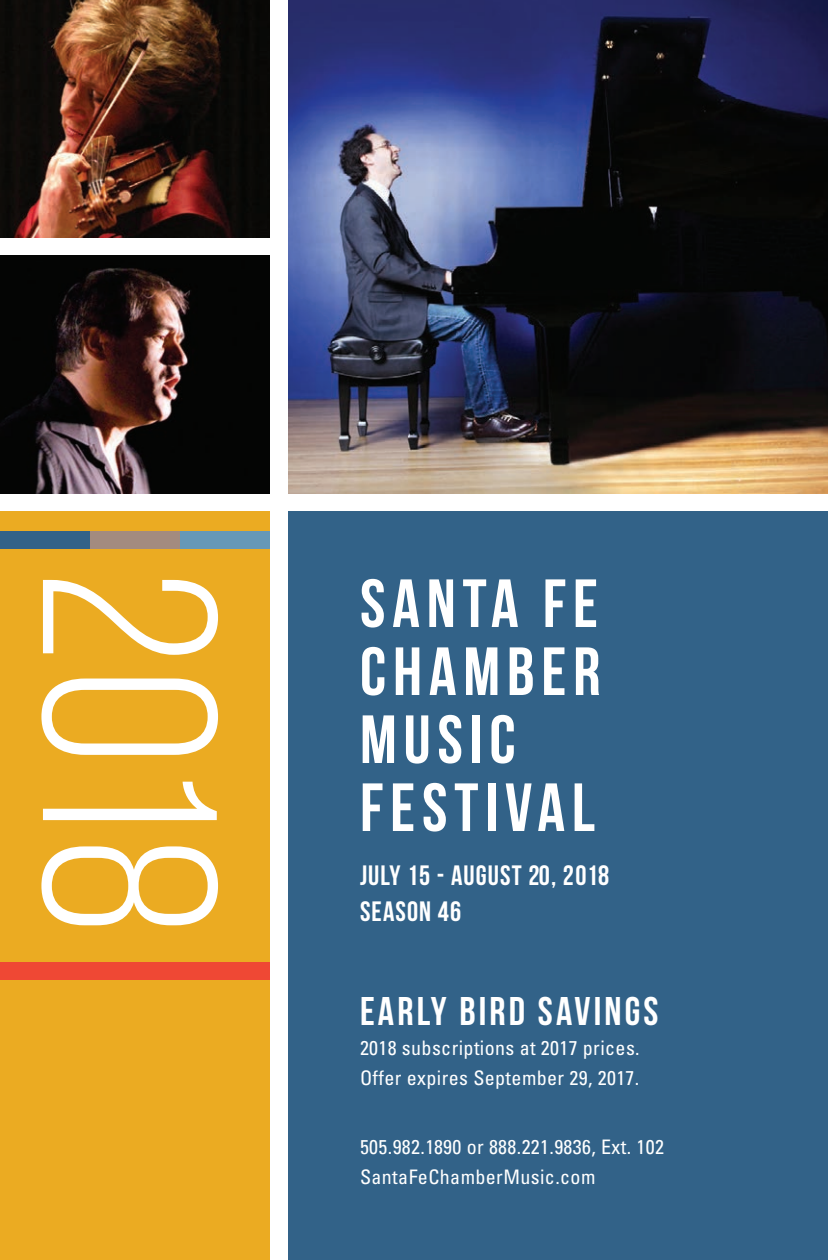
<style>
.page{position:relative;width:828px;height:1260px;background:#fff}
.page>*{position:absolute;margin:0;border:0;box-sizing:border-box;transform-origin:0 0}
.t1{font:248px "Bebas Neue";color:#fff}
.t2{font:700 68px/68px "Bebas Neue";letter-spacing:.1em;color:#fff}
.t3{font:700 40px "Bebas Neue";letter-spacing:.08em;color:#fff}
.t4{font:700 28px/36px "Bebas Neue";letter-spacing:.04em;color:#fff}
.t5{font:condensed 20px/30px "Univers LT Std";letter-spacing:.02em;color:#fff}
</style>
<div class="page">
<img style="left:0;top:0;width:270px;height:238px">
<img style="left:0;top:256px;width:270px;height:237px">
<img style="left:288px;top:0;width:540px;height:493px">
<div style="left:0;top:511px;width:270px;height:749px;background:#ebab22"></div>
<div style="left:288px;top:511px;width:540px;height:749px;background:#326288"></div>
<div style="left:0;top:531px;width:90px;height:18px;background:#326288"></div>
<div style="left:90px;top:531px;width:90px;height:18px;background:#a38b7f"></div>
<div style="left:180px;top:531px;width:90px;height:18px;background:#6698b8"></div>
<div style="left:0;top:962px;width:270px;height:18px;background:#ef4834"></div>
<h1 class="t1" style="left:261px;top:570px;width:365px;rotate:90deg">2018</h1>
<h2 class="t2" style="left:360px;top:569px;width:242px">SANTA FE<br>CHAMBER<br>MUSIC<br>FESTIVAL</h2>
<h3 class="t4" style="left:360px;top:857px;width:251px">JULY 15 - AUGUST 20, 2018<br>SEASON 46</h3>
<h3 class="t3" style="left:360px;top:990px;width:300px">EARLY BIRD SAVINGS</h3>
<p class="t5" style="left:360px;top:1033px;width:281px">2018 subscriptions at 2017 prices.<br>Offer expires September 29, 2017.</p>
<p class="t5" style="left:360px;top:1132px;width:305px">505.982.1890 or 888.221.9836, Ext. 102<br>SantaFeChamberMusic.com</p>
</div>
